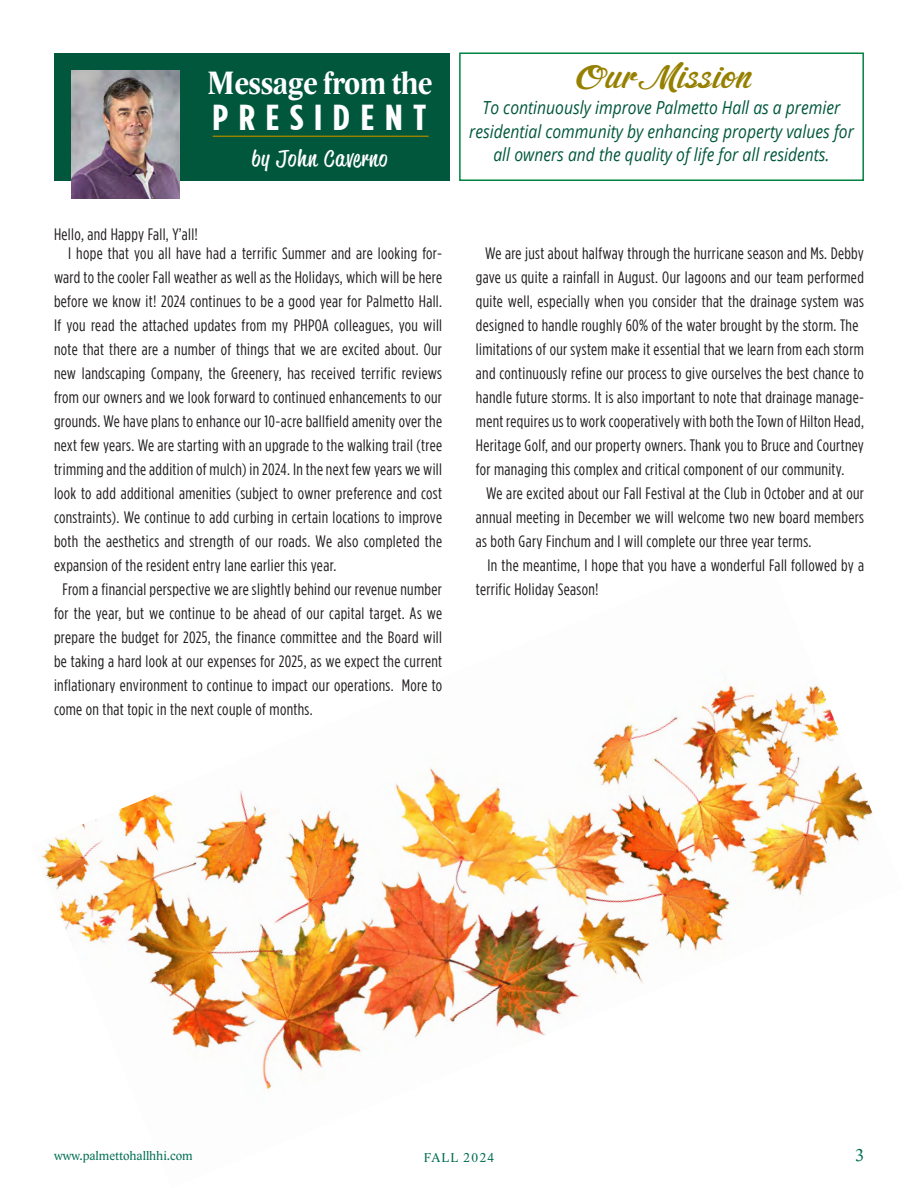
<style>
.page{position:relative;width:918px;height:1188px;background:#fff}
.page>*{position:absolute;margin:0;border:0;box-sizing:border-box;transform-origin:0 0}
.t1{font:36px "Cider Script";letter-spacing:.04em;color:#968000;scale:1.14 1}
.t2{font:700 36px "Gotham Condensed";letter-spacing:.26em;color:#fff;scale:1.14 1}
.t3{font:700 33px "Lido STF";letter-spacing:-.02em;color:#fff;scale:.95 1}
.t4{font:22.5px "Reklame Script Regular DEMO";letter-spacing:.04em;color:#fff;scale:1.15 1}
.t5{font:italic 18px/24px "Open Sans";color:#00573c;text-align:center;scale:.87 1}
.t6{font:17.55px "Lido STF";color:#006e51}
.t7{font:16.5px/24px "Gotham Condensed";letter-spacing:.02em;color:#231f20;text-align:justify;scale:1.05 1}
.t8{font:13.05px "Lido STF";color:#006e51}
.t9{font:13.05px "Lido STF";letter-spacing:.1em;color:#006e51}
</style>
<div class="page">
<img style="left:42px;top:685px;width:831px;height:405px">
<div style="left:459px;top:52px;width:405px;height:129px;border:2px solid #008240"></div>
<div style="left:54px;top:53px;width:396px;height:128px;background:#00573c"></div>
<hr style="left:213px;top:136px;width:216px;height:1px;background:#968000">
<img style="left:72px;top:71px;width:108px;height:127px">
<p class="t3" style="left:207px;top:63px;width:239px">Message from the</p>
<p class="t1" style="left:576px;top:57px;width:155px">Our Mission</p>
<p class="t2" style="left:212px;top:97px;width:189px">PRESIDENT</p>
<p class="t4" style="left:252px;top:149px;width:119px">by John Caverno</p>
<p class="t5" style="left:483px;top:94px;width:413px">To continuously improve Palmetto Hall as a premier</p>
<p class="t5" style="left:469px;top:118px;width:444px">residential community by enhancing property values for all owners and the quality of life for all residents.</p>
<p class="t7" style="left:54px;top:222px;width:139px">Hello, and Happy Fall, Y’all!</p>
<p class="t7" style="left:54px;top:241px;width:371px;text-indent:14px">I hope that you all have had a terrific Summer and are looking for&shy;ward to the cooler Fall weather as well as the Holidays, which will be here before we know it! 2024 continues to be a good year for Palmetto Hall.<br>If you read the attached updates from my PHPOA colleagues, you will note that there are a number of things that we are excited about. Our new landscaping Company, the Greenery, has received terrific reviews from our owners and we look forward to continued enhancements to our grounds. We have plans to enhance our 10-acre ballfield amenity over the next few years. We are starting with an upgrade to the walking trail (tree trimming and the addition of mulch) in 2024. In the next few years we will look to add additional amenities (subject to owner preference and cost constraints). We continue to add curbing in certain locations to improve both the aesthetics and strength of our roads. We also completed the expansion of the resident entry lane earlier this year.</p>
<p class="t7" style="left:54px;top:577px;width:371px;text-indent:9px">From a financial perspective we are slightly behind our revenue number for the year, but we continue to be ahead of our capital target. As we prepare the budget for 2025, the finance committee and the Board will be taking a hard look at our expenses for 2025, as we expect the current inflationary environment to continue to impact our operations. More to come on that topic in the next couple of months.</p>
<p class="t7" style="left:476px;top:241px;width:371px;text-align:center">We are just about halfway through the hurricane season and Ms. Debby gave us quite a rainfall in August. Our lagoons and our team performed quite well, especially when you consider that the drainage system was designed to handle roughly 60% of the water brought by the storm. The</p>
<p class="t7" style="left:476px;top:337px;width:371px">limitations of our system make it essential that we learn from each storm and continuously refine our process to give ourselves the best chance to handle future storms. It is also important to note that drainage manage&shy;ment requires us to work cooperatively with both the Town of Hilton Head, Heritage Golf, and our property owners. Thank you to Bruce and Courtney for managing this complex and critical component of our community.</p>
<p class="t7" style="left:476px;top:481px;width:371px;text-indent:10px">We are excited about our Fall Festival at the Club in October and at our annual meeting in December we will welcome two new board members as both Gary Finchum and I will complete our three year terms.</p>
<p class="t7" style="left:476px;top:553px;width:371px;text-indent:12px">In the meantime, I hope that you have a wonderful Fall followed by a terrific Holiday Season!</p>
<p class="t8" style="left:54px;top:1148px;width:140px">www.palmettohallhhi.com</p>
<p class="t9" style="left:424px;top:1149px;width:72px">FALL 2024</p>
<p class="t6" style="left:855px;top:1145px;width:10px">3</p>
</div>
